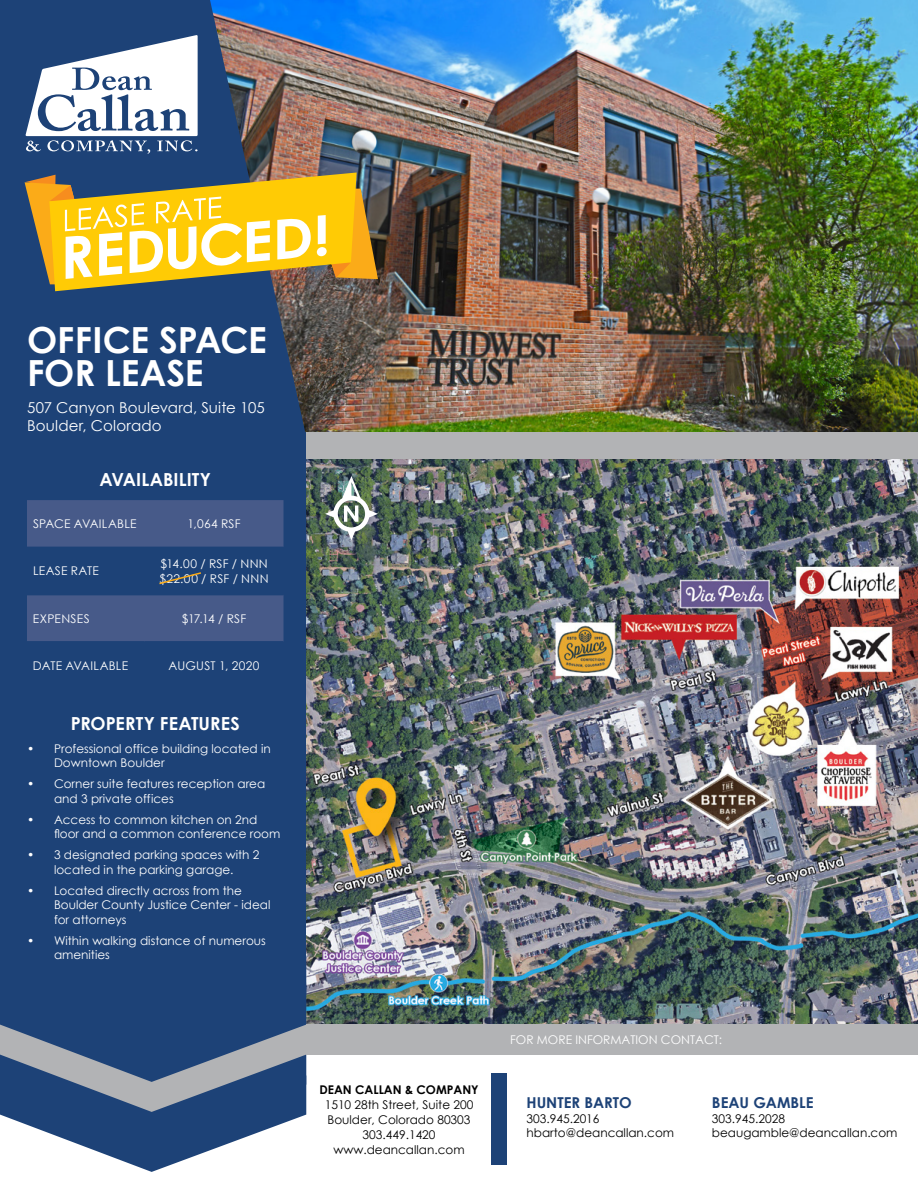
<style>
.page{position:relative;width:918px;height:1188px;background:#fff}
.page>*{position:absolute;margin:0;border:0;box-sizing:border-box;transform-origin:0 0}
.t1{font:700 36px/33px "Century Gothic";letter-spacing:-.005em;color:#fff}
.t2{font:700 18px "Century Gothic";letter-spacing:.005em;color:#fff}
.t3{font:15px/18px "Century Gothic";letter-spacing:.01em;color:#fff}
.t4{font:700 15px "Century Gothic";color:#1d4277}
.t5{font:12px/14.4px "Century Gothic";color:#fff}
.t6{font:12px/15px "Century Gothic";color:#000}
.t7{font:12px/14.4px "Century Gothic";letter-spacing:.03em;color:#fff}
.t8{font:12px "Century Gothic";letter-spacing:.02em;color:#fff}
.t9{font:12px "Century Gothic";letter-spacing:.025em;color:#fff}
.t10{font:700 12px "Century Gothic";color:#000}
</style>
<div class="page">
<div style="left:0;top:0;width:918px;height:1066px;background:#1d4277"></div>
<img style="left:315px;top:0;width:603px;height:432px">
<div style="left:0;top:999px;width:918px;height:189px;background:#fff"></div>
<img style="left:306px;top:459px;width:612px;height:565px">
<div style="left:306px;top:432px;width:612px;height:27px;background:#b2b3b5"></div>
<svg style="left:24px;top:0;width:291px;height:432px"></svg>
<svg style="left:26px;top:35px;width:172px;height:119px"></svg>
<svg style="left:0;top:999px;width:306px;height:173px"></svg>
<div style="left:306px;top:1024px;width:612px;height:31px;background:#b2b3b5"></div>
<div style="left:492px;top:1073px;width:15px;height:91px;background:#1d4277"></div>
<img style="left:325px;top:476px;width:53px;height:64px">
<svg style="left:25px;top:173px;width:353px;height:118px"></svg>
<svg style="left:27px;top:500px;width:257px;height:141px"></svg>
<h1 class="t1" style="left:27px;top:322px;width:241px">OFFICE SPACE<br>FOR LEASE</h1>
<p class="t3" style="left:27px;top:399px;width:239px">507 Canyon Boulevard, Suite 105<br>Boulder, Colorado</p>
<h2 class="t2" style="left:99px;top:466px;width:113px">AVAILABILITY</h2>
<p class="t8" style="left:33px;top:516px;width:105px">SPACE AVAILABLE</p>
<p class="t5" style="left:188px;top:517px;width:55px">1,064 RSF</p>
<p class="t9" style="left:33px;top:563px;width:68px">LEASE RATE</p>
<p class="t7" style="left:160px;top:557px;width:110px">$14.00 / RSF / NNN $22.00 / RSF / NNN</p>
<p class="t7" style="left:33px;top:611px;width:58px">EXPENSES</p>
<p class="t5" style="left:182px;top:611px;width:66px">$17.14 / RSF</p>
<p class="t8" style="left:33px;top:657px;width:97px">DATE AVAILABLE</p>
<p class="t9" style="left:169px;top:657px;width:92px">AUGUST 1, 2020</p>
<h2 class="t2" style="left:71px;top:710px;width:171px">PROPERTY FEATURES</h2>
<p class="t5" style="left:54px;top:741px;width:218px;text-indent:-27px">• Professional office building located in<br>Downtown Boulder</p>
<p class="t5" style="left:54px;top:777px;width:213px;text-indent:-27px">• Corner suite features reception area and 3 private offices</p>
<p class="t5" style="left:54px;top:812px;width:228px;text-indent:-27px">• Access to common kitchen on 2nd floor and a common conference room</p>
<p class="t5" style="left:27px;top:848px;width:234px;text-align:center">• 3 designated parking spaces with 2 located in the parking garage.</p>
<p class="t5" style="left:54px;top:883px;width:218px;text-indent:-27px">• Located directly across from the<br>Boulder County Justice Center - ideal for attorneys</p>
<p class="t5" style="left:54px;top:933px;width:213px;text-indent:-27px">• Within walking distance of numerous amenities</p>
<p class="t5" style="left:510px;top:1032px;width:214px">FOR MORE INFORMATION CONTACT:</p>
<p class="t10" style="left:319px;top:1081px;width:161px">DEAN CALLAN &amp; COMPANY</p>
<p class="t6" style="left:325px;top:1097px;width:150px;text-align:center">1510 28th Street, Suite 200<br>Boulder, Colorado 80303<br>303.449.1420 www.deancallan.com</p>
<p class="t4" style="left:526px;top:1092px;width:107px">HUNTER BARTO</p>
<p class="t6" style="left:526px;top:1111px;width:149px;line-height:14.4px">303.945.2016 hbarto@deancallan.com</p>
<p class="t4" style="left:712px;top:1092px;width:103px">BEAU GAMBLE</p>
<p class="t6" style="left:712px;top:1111px;width:187px;line-height:14.4px">303.945.2028 beaugamble@deancallan.com</p>
</div>
